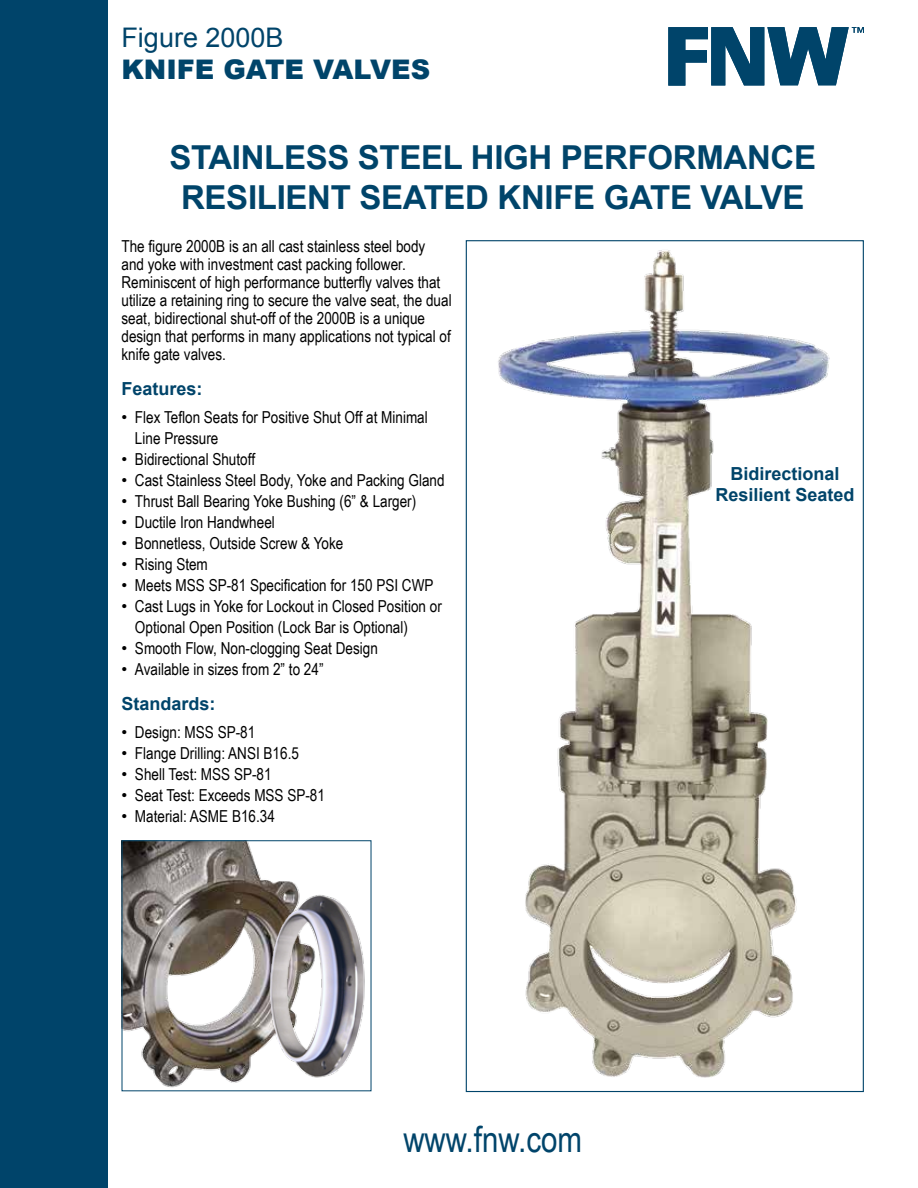
<style>
.page{position:relative;width:918px;height:1188px;background:#fff}
.page>*{position:absolute;margin:0;border:0;box-sizing:border-box;transform-origin:0 0}
.t1{font:36px "Arial Narrow";color:#00446a}
.t2{font:700 33px/39.6px "Arial";letter-spacing:-.01em;color:#00446a;text-align:center}
.t3{font:900 27px "Arial";color:#00446a}
.t4{font:27px "Arial";color:#00446a}
.t5{font:700 18px/21.6px "Arial";color:#00446a;text-align:center}
.t6{font:16.5px/18px "Arial Narrow";color:#000}
.s1{font-family:"Arial"}
</style>
<div class="page">
<div style="left:0;top:0;width:108px;height:1188px;background:#00446a"></div>
<svg style="left:668px;top:27px;width:196px;height:59px"></svg>
<img style="left:498px;top:250px;width:332px;height:828px">
<img style="left:124px;top:842px;width:175px;height:246px">
<img style="left:265px;top:892px;width:100px;height:188px">
<h3 class="t4" style="left:122px;top:19px;width:164px">Figure 2000B</h3>
<h3 class="t3" style="left:122px;top:50px;width:310px">KNIFE GATE VALVES</h3>
<h2 class="t2" style="left:169px;top:139px;width:648px">STAINLESS STEEL HIGH PERFORMANCE<br>RESILIENT SEATED KNIFE GATE VALVE</h2>
<p class="t6" style="left:122px;top:237px;width:332px">The figure 2000B is an all cast stainless steel body and yoke with investment cast packing follower.<br>Reminiscent of high performance butterfly valves that utilize a retaining ring to secure the valve seat, the dual seat, bidirectional shut-off of the 2000B is a unique design that performs in many applications not typical of knife gate valves.</p>
<p class="t5" style="left:122px;top:379px;width:83px">Features:</p>
<p class="t6" style="left:135px;top:406px;width:294px;line-height:21px;text-indent:-13px"><span class="s1">•</span> Flex Teflon Seats for Positive Shut Off at Minimal<br>Line Pressure</p>
<p class="t6" style="left:122px;top:449px;width:135px"><span class="s1">•</span> Bidirectional Shutoff</p>
<p class="t6" style="left:122px;top:471px;width:325px"><span class="s1">•</span> Cast Stainless Steel Body, Yoke and Packing Gland</p>
<p class="t6" style="left:122px;top:492px;width:296px"><span class="s1">•</span> Thrust Ball Bearing Yoke Bushing (6” &amp; Larger)</p>
<p class="t6" style="left:122px;top:513px;width:155px"><span class="s1">•</span> Ductile Iron Handwheel</p>
<p class="t6" style="left:122px;top:534px;width:223px"><span class="s1">•</span> Bonnetless, Outside Screw &amp; Yoke</p>
<p class="t6" style="left:122px;top:555px;width:88px"><span class="s1">•</span> Rising Stem</p>
<p class="t6" style="left:122px;top:576px;width:314px"><span class="s1">•</span> Meets MSS SP-81 Specification for 150 PSI CWP</p>
<p class="t6" style="left:135px;top:595px;width:308px;line-height:21px;text-indent:-13px"><span class="s1">•</span> Cast Lugs in Yoke for Lockout in Closed Position or<br>Optional Open Position (Lock Bar is Optional)</p>
<p class="t6" style="left:122px;top:639px;width:258px"><span class="s1">•</span> Smooth Flow, Non-clogging Seat Design</p>
<p class="t6" style="left:122px;top:660px;width:204px"><span class="s1">•</span> Available in sizes from 2” to 24”</p>
<p class="t5" style="left:122px;top:693px;width:96px">Standards:</p>
<p class="t6" style="left:122px;top:722px;width:135px"><span class="s1">•</span> Design: MSS SP-81</p>
<p class="t6" style="left:122px;top:743px;width:179px"><span class="s1">•</span> Flange Drilling: ANSI B16.5</p>
<p class="t6" style="left:122px;top:764px;width:152px"><span class="s1">•</span> Shell Test: MSS SP-81</p>
<p class="t6" style="left:122px;top:785px;width:205px"><span class="s1">•</span> Seat Test: Exceeds MSS SP-81</p>
<p class="t6" style="left:122px;top:806px;width:155px"><span class="s1">•</span> Material: ASME B16.34</p>
<h1 class="t1" style="left:403px;top:1113px;width:180px">www.fnw.com</h1>
<p class="t5" style="left:716px;top:463px;width:141px">Bidirectional<br>Resilient Seated</p>
</div>
